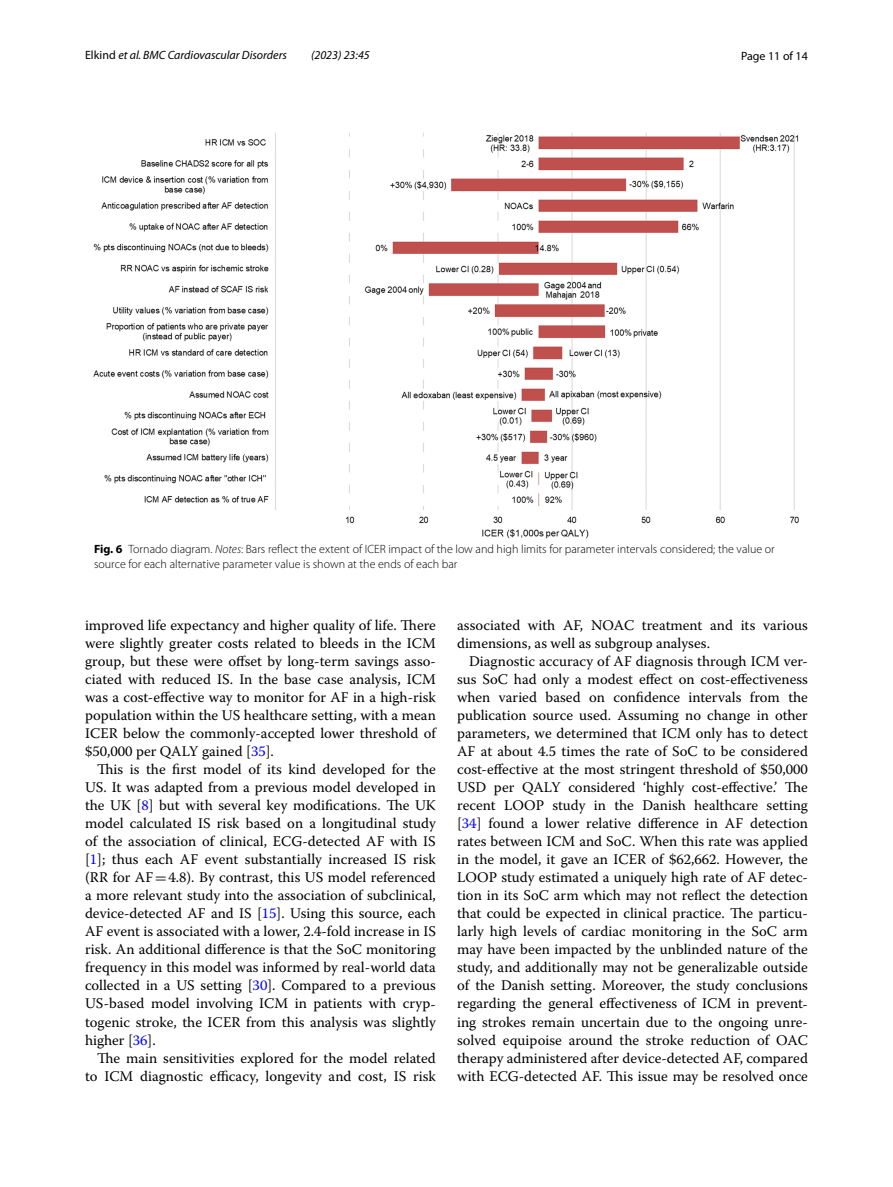
<style>
.page{position:relative;width:893px;height:1187px;background:#fff}
.page>*{position:absolute;margin:0;border:0;box-sizing:border-box;transform-origin:0 0}
.t1{font:14.7px/18px "Warnock Pro";color:#000;text-align:justify}
.t2{font:300 12px/15px "Myriad Pro";color:#000}
.t3{font:italic 12px "Myriad Pro";color:#000}
.t4{font:12px "Myriad Pro";color:#000}
.s1{font-style:normal}
.s2{font-weight:700}
.s3{font-style:italic}
.s4{color:#00f}
.s5{font-family:"MTSY"}
</style>
<div class="page">
<img style="left:94px;top:133px;width:705px;height:405px">
<p class="t3" style="left:85px;top:48px;width:203px"><span class="s1">Elkind</span> et al. BMC Cardiovascular Disorders</p>
<p class="t3" style="left:311px;top:48px;width:60px">(2023) 23:45</p>
<p class="t4" style="left:741px;top:48px;width:68px">Page 11 of 14</p>
<p class="t2" style="left:94px;top:542px;width:682px"><span class="s2">Fig. 6</span> Tornado diagram. <span class="s3">Notes</span>: Bars reflect the extent of ICER impact of the low and high limits for parameter intervals considered; the value or source for each alternative parameter value is shown at the ends of each bar</p>
<p class="t1" style="left:85px;top:616px;width:352px">improved life expectancy and higher quality of life. There were slightly greater costs related to bleeds in the ICM group, but these were offset by long-term savings asso&shy;ciated with reduced IS. In the base case analysis, ICM was a cost-effective way to monitor for AF in a high-risk population within the US healthcare setting, with a mean ICER below the commonly-accepted lower threshold of $50,000 per QALY gained [<span class="s4">35</span>].</p>
<p class="t1" style="left:85px;top:760px;width:352px;text-indent:12px">This is the first model of its kind developed for the US. It was adapted from a previous model developed in the UK [<span class="s4">8</span>] but with several key modifications. The UK model calculated IS risk based on a longitudinal study of the association of clinical, ECG-detected AF with IS [<span class="s4">1</span>]; thus each AF event substantially increased IS risk (RR for AF<span class="s5">=</span>4.8). By contrast, this US model referenced a more relevant study into the association of subclinical, device-detected AF and IS [<span class="s4">15</span>]. Using this source, each AF event is associated with a lower, 2.4-fold increase in IS risk. An additional difference is that the SoC monitoring frequency in this model was informed by real-world data collected in a US setting [<span class="s4">30</span>]. Compared to a previous US-based model involving ICM in patients with cryp&shy;togenic stroke, the ICER from this analysis was slightly higher [<span class="s4">36</span>].</p>
<p class="t1" style="left:85px;top:1048px;width:352px;text-align:right">The main sensitivities explored for the model related to ICM diagnostic efficacy, longevity and cost, IS risk</p>
<p class="t1" style="left:457px;top:616px;width:352px">associated with AF, NOAC treatment and its various dimensions, as well as subgroup analyses.</p>
<p class="t1" style="left:457px;top:652px;width:352px;text-indent:12px">Diagnostic accuracy of AF diagnosis through ICM ver&shy;sus SoC had only a modest effect on cost-effectiveness when varied based on confidence intervals from the publication source used. Assuming no change in other parameters, we determined that ICM only has to detect AF at about 4.5 times the rate of SoC to be considered cost-effective at the most stringent threshold of $50,000<br>USD per QALY considered ‘highly cost-effective.’ The recent LOOP study in the Danish healthcare setting [<span class="s4">34</span>] found a lower relative difference in AF detection rates between ICM and SoC. When this rate was applied in the model, it gave an ICER of $62,662. However, the LOOP study estimated a uniquely high rate of AF detec&shy;tion in its SoC arm which may not reflect the detection that could be expected in clinical practice. The particu&shy;larly high levels of cardiac monitoring in the SoC arm may have been impacted by the unblinded nature of the study, and additionally may not be generalizable outside of the Danish setting. Moreover, the study conclusions regarding the general effectiveness of ICM in prevent&shy;ing strokes remain uncertain due to the ongoing unre&shy;solved equipoise around the stroke reduction of OAC therapy administered after device-detected AF, compared with ECG-detected AF. This issue may be resolved once</p>
</div>
